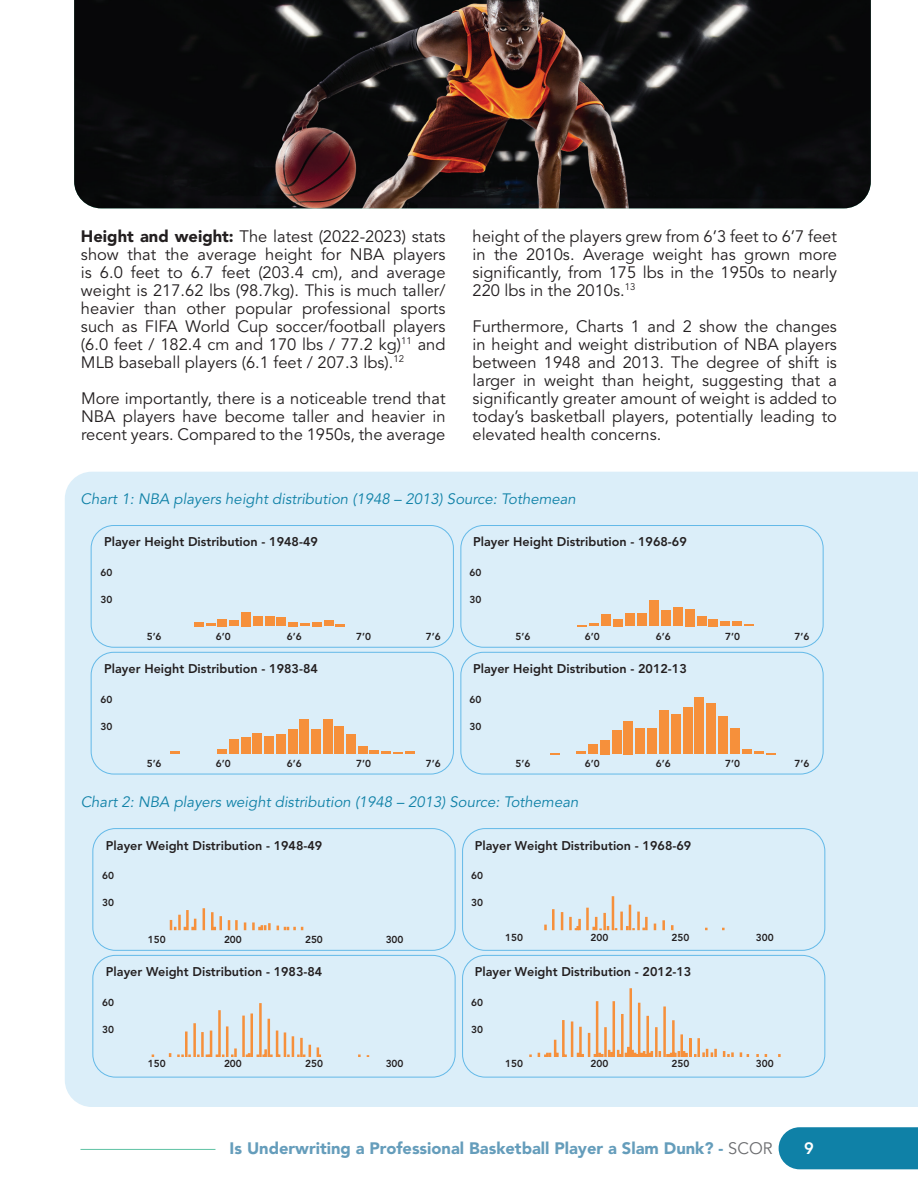
<style>
.page{position:relative;width:918px;height:1188px;background:#fff}
.page>*{position:absolute;margin:0;border:0;box-sizing:border-box;transform-origin:0 0}
.t1{font:16.5px/18px "Avenir LT Std";color:#231f20;text-align:justify}
.t2{font:900 16.5px "Avenir LT Std";color:#659dbb}
.t3{font:800 16.5px "Avenir LT Std";color:#fff}
.t4{font:italic 15px "Avenir LT Std";color:#0f81a7}
.t5{font:800 12.6px "Avenir LT Std";color:#231f20}
.t6{font:800 10.05px "Avenir LT Std";color:#231f20}
.s1{font-weight:900}
.s2{font-weight:400;color:#6c6d70}
</style>
<div class="page">
<div style="left:779px;top:1127px;width:139px;height:42px;background:#0f81a7"></div>
<hr style="left:80px;top:1149px;width:135px;height:1px;background:#5fc2a4">
<img style="left:74px;top:0;width:797px;height:208px">
<div style="left:65px;top:472px;width:853px;height:635px;background:#dbeef9"></div>
<div style="left:91px;top:525px;width:733px;height:123px;background:#dbeef9"></div>
<svg style="left:91px;top:651px;width:733px;height:124px;background:#dae5e9"></svg>
<div style="left:92px;top:828px;width:733px;height:123px;background:#dbeef9"></div>
<svg style="left:92px;top:954px;width:733px;height:124px;background:#d9e9f1"></svg>
<p class="t1" style="left:81px;top:228px;width:366px"><span class="s1">Height and weight:</span> The latest (2022-2023) stats show that the average height for NBA players is 6.0 feet to 6.7 feet (203.4 cm), and average weight is 217.62 lbs (98.7kg). This is much taller/ heavier than other popular professional sports such as FIFA World Cup soccer/football players (6.0 feet / 182.4 cm and 170 lbs / 77.2 kg)<sup>11</sup> and MLB baseball players (6.1 feet / 207.3 lbs).<sup>12</sup></p>
<p class="t1" style="left:81px;top:390px;width:366px">More importantly, there is a noticeable trend that NBA players have become taller and heavier in recent years. Compared to the 1950s, the average</p>
<p class="t1" style="left:472px;top:228px;width:366px">height of the players grew from 6’3 feet to 6’7 feet in the 2010s. Average weight has grown more significantly, from 175 lbs in the 1950s to nearly 220 lbs in the 2010s.<sup>13</sup></p>
<p class="t1" style="left:473px;top:318px;width:366px">Furthermore, Charts 1 and 2 show the changes in height and weight distribution of NBA players between 1948 and 2013. The degree of shift is larger in weight than height, suggesting that a significantly greater amount of weight is added to today’s basketball players, potentially leading to elevated health concerns.</p>
<p class="t4" style="left:81px;top:490px;width:497px">Chart 1: NBA players height distribution (1948 – 2013) Source: Tothemean</p>
<p class="t5" style="left:104px;top:535px;width:215px">Player Height Distribution - 1948-49</p>
<p class="t6" style="left:101px;top:567px;width:13px">60</p>
<p class="t6" style="left:101px;top:594px;width:13px">30</p>
<p class="t6" style="left:147px;top:630px;width:16px">5’6</p>
<p class="t6" style="left:216px;top:630px;width:16px">6’0</p>
<p class="t6" style="left:287px;top:630px;width:16px">6’6</p>
<p class="t6" style="left:356px;top:630px;width:16px">7’0</p>
<p class="t6" style="left:426px;top:630px;width:16px">7’6</p>
<p class="t5" style="left:473px;top:535px;width:215px">Player Height Distribution - 1968-69</p>
<p class="t6" style="left:469px;top:567px;width:13px">60</p>
<p class="t6" style="left:469px;top:594px;width:13px">30</p>
<p class="t6" style="left:516px;top:630px;width:16px">5’6</p>
<p class="t6" style="left:585px;top:630px;width:16px">6’0</p>
<p class="t6" style="left:656px;top:630px;width:16px">6’6</p>
<p class="t6" style="left:725px;top:630px;width:16px">7’0</p>
<p class="t6" style="left:795px;top:630px;width:16px">7’6</p>
<p class="t5" style="left:473px;top:661px;width:215px">Player Height Distribution - 2012-13</p>
<p class="t6" style="left:469px;top:693px;width:13px">60</p>
<p class="t6" style="left:469px;top:720px;width:13px">30</p>
<p class="t6" style="left:516px;top:757px;width:16px">5’6</p>
<p class="t6" style="left:585px;top:757px;width:16px">6’0</p>
<p class="t6" style="left:656px;top:757px;width:16px">6’6</p>
<p class="t6" style="left:725px;top:757px;width:16px">7’0</p>
<p class="t6" style="left:795px;top:757px;width:16px">7’6</p>
<p class="t4" style="left:81px;top:793px;width:499px">Chart 2: NBA players weight distribution (1948 – 2013) Source: Tothemean</p>
<p class="t5" style="left:106px;top:838px;width:218px">Player Weight Distribution - 1948-49</p>
<p class="t6" style="left:102px;top:870px;width:13px">60</p>
<p class="t6" style="left:102px;top:897px;width:13px">30</p>
<p class="t6" style="left:148px;top:933px;width:19px">150</p>
<p class="t6" style="left:224px;top:933px;width:19px">200</p>
<p class="t6" style="left:305px;top:933px;width:19px">250</p>
<p class="t6" style="left:386px;top:933px;width:19px">300</p>
<p class="t5" style="left:104px;top:661px;width:215px">Player Height Distribution - 1983-84</p>
<p class="t6" style="left:101px;top:693px;width:13px">60</p>
<p class="t6" style="left:101px;top:720px;width:13px">30</p>
<p class="t6" style="left:147px;top:757px;width:16px">5’6</p>
<p class="t6" style="left:216px;top:757px;width:16px">6’0</p>
<p class="t6" style="left:287px;top:757px;width:16px">6’6</p>
<p class="t6" style="left:356px;top:757px;width:16px">7’0</p>
<p class="t6" style="left:426px;top:757px;width:16px">7’6</p>
<p class="t5" style="left:475px;top:838px;width:218px">Player Weight Distribution - 1968-69</p>
<p class="t6" style="left:471px;top:870px;width:13px">60</p>
<p class="t6" style="left:471px;top:897px;width:13px">30</p>
<p class="t6" style="left:505px;top:932px;width:19px">150</p>
<p class="t6" style="left:590px;top:932px;width:19px">200</p>
<p class="t6" style="left:672px;top:932px;width:19px">250</p>
<p class="t6" style="left:756px;top:932px;width:19px">300</p>
<p class="t5" style="left:106px;top:964px;width:218px">Player Weight Distribution - 1983-84</p>
<p class="t6" style="left:102px;top:997px;width:13px">60</p>
<p class="t6" style="left:102px;top:1024px;width:13px">30</p>
<p class="t5" style="left:475px;top:964px;width:218px">Player Weight Distribution - 2012-13</p>
<p class="t6" style="left:471px;top:997px;width:13px">60</p>
<p class="t6" style="left:471px;top:1024px;width:13px">30</p>
<p class="t6" style="left:148px;top:1058px;width:19px">150</p>
<p class="t6" style="left:224px;top:1058px;width:19px">200</p>
<p class="t6" style="left:305px;top:1058px;width:19px">250</p>
<p class="t6" style="left:386px;top:1058px;width:19px">300</p>
<p class="t6" style="left:505px;top:1058px;width:19px">150</p>
<p class="t6" style="left:590px;top:1058px;width:19px">200</p>
<p class="t6" style="left:672px;top:1058px;width:19px">250</p>
<p class="t6" style="left:756px;top:1058px;width:19px">300</p>
<p class="t2" style="left:230px;top:1138px;width:544px">Is Underwriting a Professional Basketball Player a Slam Dunk? - <span class="s2">SCOR</span></p>
<p class="t3" style="left:804px;top:1139px;width:11px">9</p>
</div>
